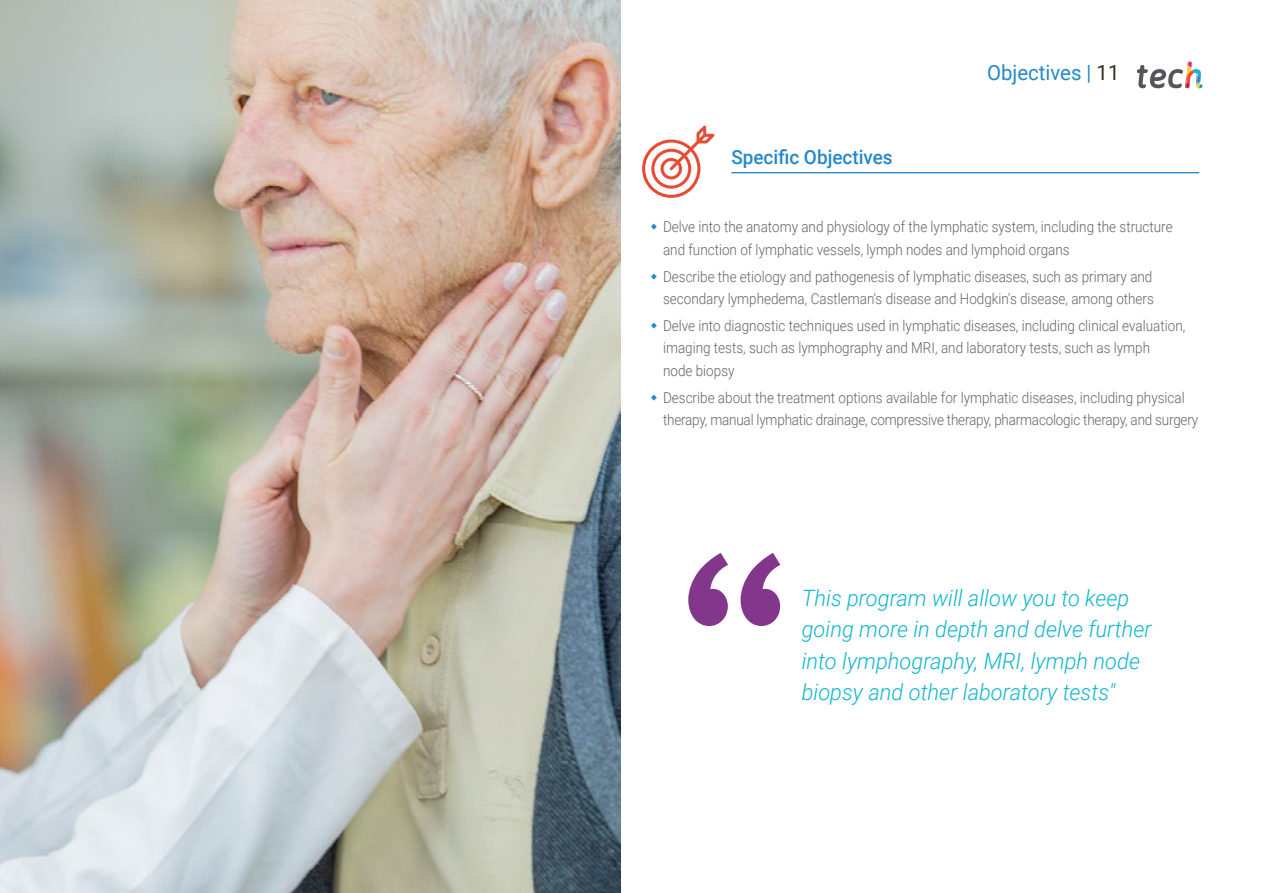
<style>
.page{position:relative;width:1263px;height:893px;background:#fff}
.page>*{position:absolute;margin:0;border:0;box-sizing:border-box;transform-origin:0 0}
.t1{font:italic 300 22.5px/31.5px "Roboto";color:#0fb6cf}
.t2{font:21px "Roboto";color:#2488c9}
.t3{font:500 19.5px "Roboto";color:#2488c9}
.t4{font:300 15px/22.5px "Roboto";color:#61646a;scale:.9 1}
.s1{color:#312e20}
</style>
<div class="page">
<img style="left:0;top:0;width:621px;height:893px">
<svg style="left:688px;top:553px;width:92px;height:73px"></svg>
<svg style="left:1137px;top:62px;width:65px;height:27px"></svg>
<svg style="left:642px;top:125px;width:72px;height:73px"></svg>
<hr style="left:731px;top:172px;width:468px;height:1px;background:#2488c9">
<h3 class="t3" style="left:731px;top:144px;width:163px">Specific Objectives</h3>
<h2 class="t2" style="left:987px;top:57px;width:134px">Objectives | <span class="s1">11</span></h2>
<p class="t4" style="left:663px;top:215px;width:568px">Delve into the anatomy and physiology of the lymphatic system, including the structure and function of lymphatic vessels, lymph nodes and lymphoid organs</p>
<p class="t4" style="left:663px;top:264px;width:547px">Describe the etiology and pathogenesis of lymphatic diseases, such as primary and secondary lymphedema, Castleman's disease and Hodgkin's disease, among others</p>
<p class="t4" style="left:663px;top:314px;width:582px">Delve into diagnostic techniques used in lymphatic diseases, including clinical evaluation, imaging tests, such as lymphography and MRI, and laboratory tests, such as lymph<br>node biopsy</p>
<p class="t4" style="left:663px;top:385px;width:596px">Describe about the treatment options available for lymphatic diseases, including physical therapy, manual lymphatic drainage, compressive therapy, pharmacologic therapy, and surgery</p>
<h1 class="t1" style="left:802px;top:581px;width:352px">This program will allow you to keep going more in depth and delve further into lymphography, MRI, lymph node biopsy and other laboratory tests"</h1>
</div>
